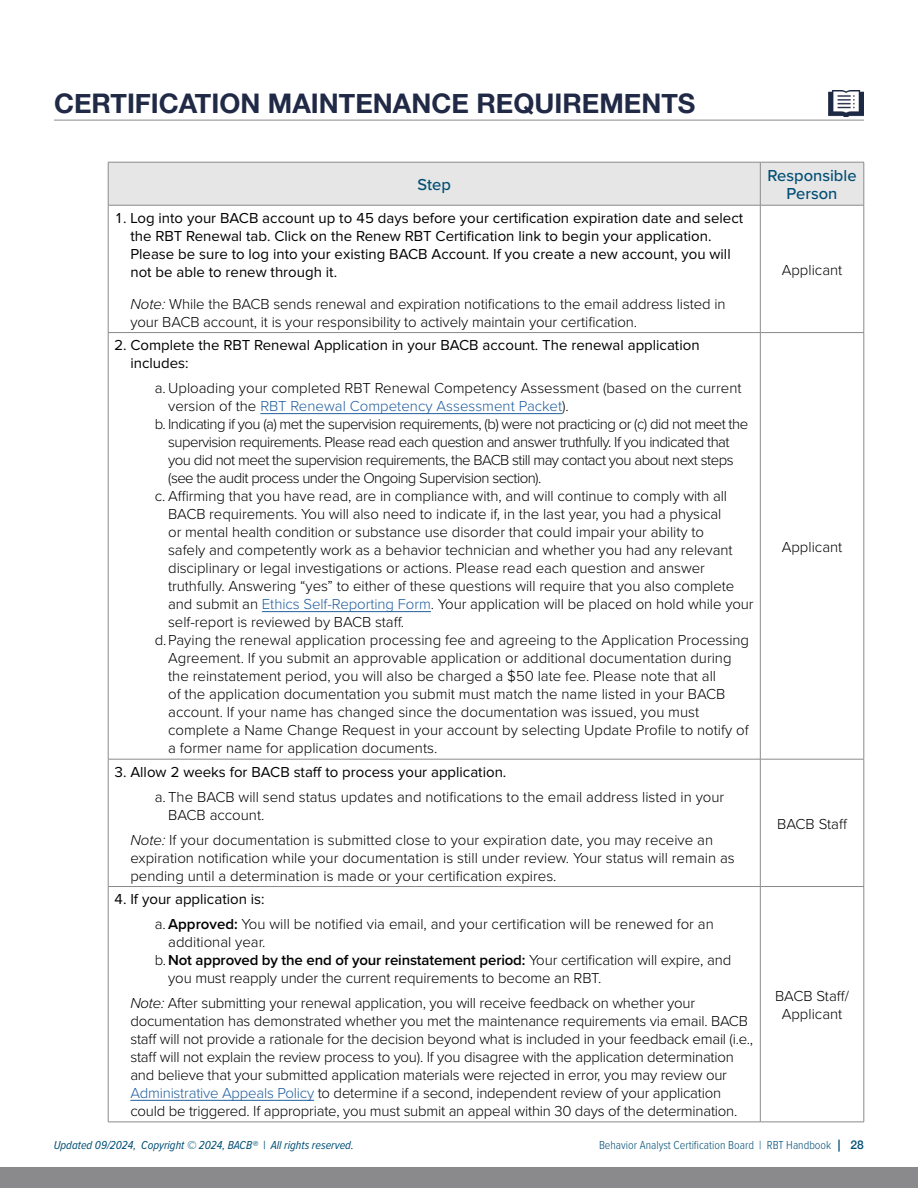
<style>
.page{position:relative;width:918px;height:1188px;background:#fff}
.page>*{position:absolute;margin:0;border:0;box-sizing:border-box;transform-origin:0 0}
.t1{font:700 27px "Helvetica Neue";color:#202945}
.Body_Text{font:500 16.5px/18px "Proxima Nova";color:#004e74;text-align:center}
.Body_Text-2{font:300 15px/18px "Proxima Nova";letter-spacing:-.005em;color:#000}
.t2{font:15px/18px "Proxima Nova";color:#000}
.Body_Text-3{font:300 15px/18px "Proxima Nova";letter-spacing:-.035em;color:#000}
.t3{font:italic 12px "Proxima Nova Cond";color:#004e74}
.t4{font:300 12px "Proxima Nova Cond";color:#004e74}
.s1{font-style:italic}
.s2{color:#215e9e}
.s3{font-weight:600}
.s4{font-family:"Helvetica Neue";font-weight:500}
</style>
<div class="page">
<div style="left:0;top:1167px;width:918px;height:21px;background:#8a8a8d"></div>
<hr style="left:54px;top:120px;width:810px;height:1px;background:#8a8a8d">
<div style="left:109px;top:163px;width:755px;height:42px;background:#e7e6e6"></div>
<hr style="left:108px;top:162px;width:652px;height:1px;background:#8a8a8d">
<hr style="left:108px;top:162px;width:1px;height:43px;background:#8a8a8d">
<hr style="left:760px;top:162px;width:104px;height:1px;background:#8a8a8d">
<hr style="left:760px;top:162px;width:1px;height:43px;background:#8a8a8d">
<hr style="left:864px;top:162px;width:1px;height:43px;background:#8a8a8d">
<hr style="left:108px;top:205px;width:652px;height:1px;background:#8a8a8d">
<hr style="left:108px;top:205px;width:1px;height:127px;background:#8a8a8d">
<hr style="left:760px;top:205px;width:104px;height:1px;background:#8a8a8d">
<hr style="left:760px;top:205px;width:1px;height:127px;background:#8a8a8d">
<hr style="left:864px;top:205px;width:1px;height:127px;background:#8a8a8d">
<hr style="left:108px;top:332px;width:652px;height:1px;background:#8a8a8d">
<hr style="left:108px;top:333px;width:1px;height:426px;background:#8a8a8d">
<hr style="left:760px;top:332px;width:104px;height:1px;background:#8a8a8d">
<hr style="left:760px;top:333px;width:1px;height:426px;background:#8a8a8d">
<hr style="left:864px;top:333px;width:1px;height:426px;background:#8a8a8d">
<hr style="left:108px;top:759px;width:652px;height:1px;background:#8a8a8d">
<hr style="left:108px;top:759px;width:1px;height:127px;background:#8a8a8d">
<hr style="left:760px;top:759px;width:104px;height:1px;background:#8a8a8d">
<hr style="left:760px;top:759px;width:1px;height:127px;background:#8a8a8d">
<hr style="left:864px;top:759px;width:1px;height:127px;background:#8a8a8d">
<hr style="left:108px;top:886px;width:652px;height:1px;background:#8a8a8d">
<hr style="left:108px;top:887px;width:1px;height:235px;background:#8a8a8d">
<hr style="left:760px;top:886px;width:104px;height:1px;background:#8a8a8d">
<hr style="left:760px;top:887px;width:1px;height:235px;background:#8a8a8d">
<hr style="left:864px;top:887px;width:1px;height:235px;background:#8a8a8d">
<hr style="left:108px;top:1122px;width:652px;height:1px;background:#8a8a8d">
<hr style="left:760px;top:1122px;width:104px;height:1px;background:#8a8a8d">
<hr style="left:260px;top:413px;width:302px;height:1px;background:#215e9e">
<hr style="left:262px;top:611px;width:169px;height:1px;background:#215e9e">
<hr style="left:130px;top:1100px;width:184px;height:1px;background:#215e9e">
<img style="left:829px;top:90px;width:35px;height:27px">
<h1 class="t1" style="left:54px;top:82px;width:643px">CERTIFICATION MAINTENANCE REQUIREMENTS</h1>
<p class="Body_Text" style="left:418px;top:175px;width:35px">Step</p>
<p class="Body_Text" style="left:768px;top:166px;width:91px">Responsible<br>Person</p>
<p class="t2" style="left:130px;top:210px;width:614px;text-indent:-16px">1. Log into your BACB account up to 45 days before your certification expiration date and select the RBT Renewal tab. Click on the Renew RBT Certification link to begin your application.<br>Please be sure to log into your existing BACB Account. If you create a new account, you will not be able to renew through it.</p>
<p class="Body_Text-2" style="left:130px;top:294px;width:597px"><span class="s1">Note:</span> While the BACB sends renewal and expiration notifications to the email address listed in your BACB account, it is your responsibility to actively maintain your certification.</p>
<p class="Body_Text-2" style="left:782px;top:260px;width:62px">Applicant</p>
<p class="t2" style="left:130px;top:337px;width:571px;text-indent:-16px">2. Complete the RBT Renewal Application in your BACB account. The renewal application includes:</p>
<p class="Body_Text-2" style="left:168px;top:378px;width:575px;text-indent:-14px">a. Uploading your completed RBT Renewal Competency Assessment (based on the current version of the <span class="s2">RBT Renewal Competency Assessment Packet</span>).</p>
<p class="Body_Text-3" style="left:168px;top:414px;width:582px;text-indent:-14px">b. Indicating if you (a) met the supervision requirements, (b) were not practicing or (c) did not meet the supervision requirements. Please read each question and answer truthfully. If you indicated that you did not meet the supervision requirements, the BACB still may contact you about next steps (see the audit process under the Ongoing Supervision section).</p>
<p class="Body_Text-2" style="left:168px;top:486px;width:587px;text-indent:-14px">c. Affirming that you have read, are in compliance with, and will continue to comply with all BACB requirements. You will also need to indicate if, in the last year, you had a physical<br>or mental health condition or substance use disorder that could impair your ability to<br>safely and competently work as a behavior technician and whether you had any relevant disciplinary or legal investigations or actions. Please read each question and answer truthfully. Answering “yes” to either of these questions will require that you also complete and submit an <span class="s2">Ethics Self-Reporting Form</span>. Your application will be placed on hold while your self-report is reviewed by BACB staff.</p>
<p class="Body_Text-2" style="left:168px;top:630px;width:583px;text-indent:-14px">d.Paying the renewal application processing fee and agreeing to the Application Processing Agreement. If you submit an approvable application or additional documentation during the reinstatement period, you will also be charged a $50 late fee. Please note that all<br>of the application documentation you submit must match the name listed in your BACB account. If your name has changed since the documentation was issued, you must complete a Name Change Request in your account by selecting Update Profile to notify of a former name for application documents.</p>
<p class="t2" style="left:114px;top:764px;width:394px">3. Allow 2 weeks for BACB staff to process your application.</p>
<p class="Body_Text-2" style="left:168px;top:787px;width:558px;text-indent:-14px">a. The BACB will send status updates and notifications to the email address listed in your<br>BACB account.</p>
<p class="Body_Text-2" style="left:130px;top:830px;width:606px"><span class="s1">Note:</span> If your documentation is submitted close to your expiration date, you may receive an expiration notification while your documentation is still under review. Your status will remain as pending until a determination is made or your certification expires.</p>
<p class="Body_Text-2" style="left:782px;top:537px;width:62px">Applicant</p>
<p class="Body_Text-2" style="left:777px;top:814px;width:72px">BACB Staff</p>
<p class="t2" style="left:114px;top:891px;width:152px">4. If your application is:</p>
<p class="Body_Text-2" style="left:168px;top:914px;width:547px;text-indent:-14px">a. <span class="s3">Approved:</span> You will be notified via email, and your certification will be renewed for an additional year.</p>
<p class="Body_Text-2" style="left:168px;top:950px;width:565px;text-indent:-14px">b.<span class="s3">Not approved by the end of your reinstatement period:</span> Your certification will expire, and you must reapply under the current requirements to become an RBT.</p>
<p class="Body_Text-2" style="left:130px;top:993px;width:624px"><span class="s1">Note:</span> After submitting your renewal application, you will receive feedback on whether your documentation has demonstrated whether you met the maintenance requirements via email. BACB staff will not provide a rationale for the decision beyond what is included in your feedback email (i.e., staff will not explain the review process to you). If you disagree with the application determination and believe that your submitted application materials were rejected in error, you may review our <span class="s2">Administrative Appeals Policy</span> to determine if a second, independent review of your application could be triggered. If appropriate, you must submit an appeal within 30 days of the determination.</p>
<p class="Body_Text-2" style="left:775px;top:986px;width:76px;text-align:center">BACB Staff/<br>Applicant</p>
<p class="t3" style="left:54px;top:1136px;width:302px">Updated 09/2024, Copyright © 2024, BACB® | All rights reserved.</p>
<p class="t4" style="left:599px;top:1136px;width:266px">Behavior Analyst Certification Board | RBT Handbook <span class="s4">| 28</span></p>
</div>
